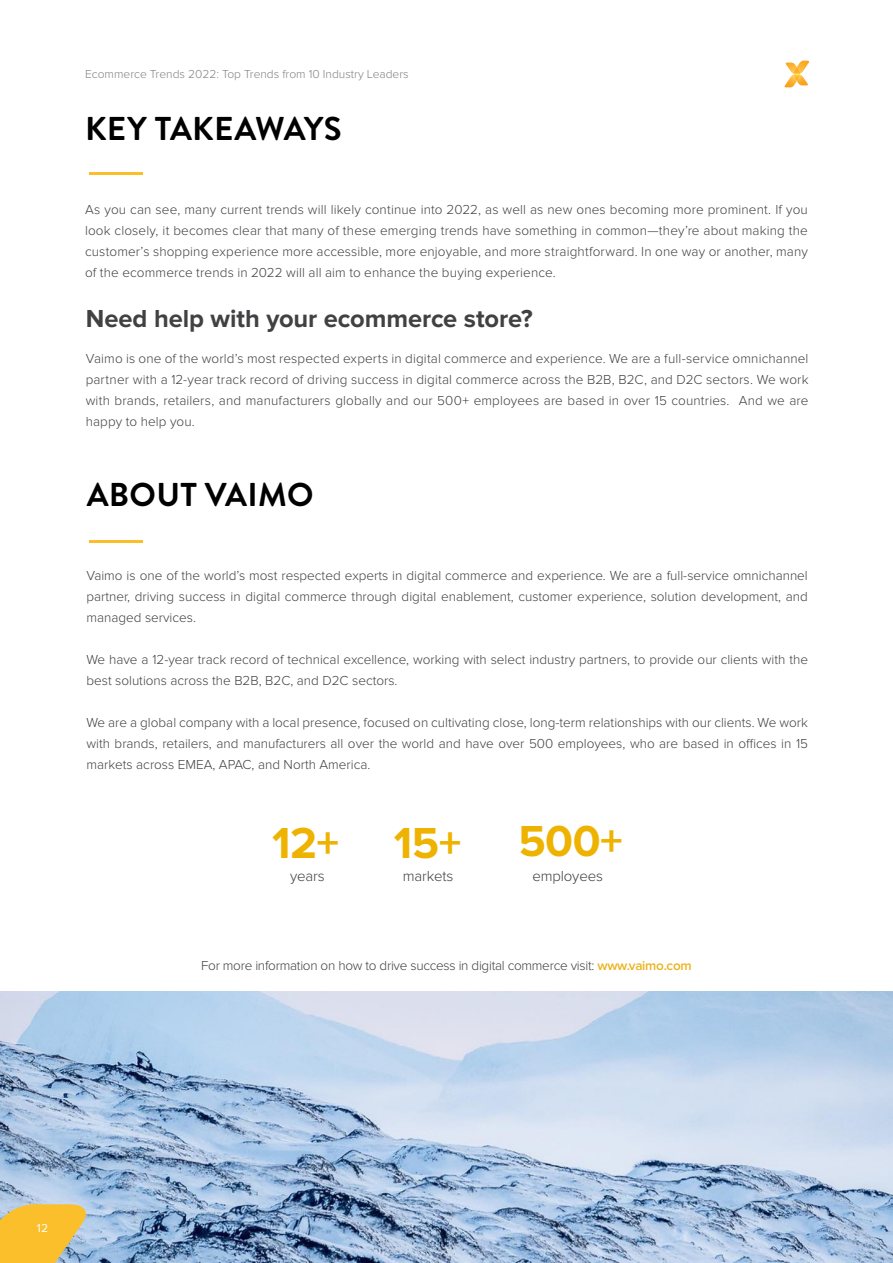
<style>
.page{position:relative;width:893px;height:1263px;background:#fff}
.page>*{position:absolute;margin:0;border:0;box-sizing:border-box;transform-origin:0 0}
.t1{font:700 45px "Proxima Nova";letter-spacing:-.01em;color:#eeb300}
.t2{font:700 33px "Brandon Grotesque";letter-spacing:.005em;color:#000}
.t3{font:700 25.5px "Proxima Nova";letter-spacing:-.005em;color:#414042}
.t4{font:300 15px "Proxima Nova";letter-spacing:-.01em;color:#414042}
.t5{font:300 13.5px/21px "Proxima Nova";color:#414042;text-align:justify}
.t6{font:300 13.5px "Proxima Nova";letter-spacing:-.02em;color:#414042}
.t7{font:300 12px "Proxima Nova";color:#808285}
.t8{font:12px "Proxima Nova";color:#fff}
.s1{font-weight:600;color:#ecb31f}
</style>
<div class="page">
<img style="left:0;top:992px;width:893px;height:271px">
<hr style="left:89px;top:172px;width:54px;height:3px;background:#fabf2b">
<hr style="left:89px;top:540px;width:54px;height:3px;background:#fabf2b">
<img style="left:799px;top:61px;width:11px;height:25px">
<img style="left:784px;top:63px;width:16px;height:25px">
<svg style="left:793px;top:67px;width:8px;height:14px"></svg>
<svg style="left:0;top:1204px;width:95px;height:59px;background:#e3be5a"></svg>
<p class="t7" style="left:85px;top:67px;width:325px">Ecommerce Trends 2022: Top Trends from 10 Industry Leaders</p>
<h2 class="t2" style="left:85px;top:105px;width:258px">KEY TAKEAWAYS</h2>
<p class="t5" style="left:85px;top:199px;width:724px">As you can see, many current trends will likely continue into 2022, as well as new ones becoming more prominent. If you look closely, it becomes clear that many of these emerging trends have something in common—they’re about making the customer’s shopping experience more accessible, more enjoyable, and more straightforward. In one way or another, many of the ecommerce trends in 2022 will all aim to enhance the buying experience.</p>
<h3 class="t3" style="left:86px;top:304px;width:448px">Need help with your ecommerce store?</h3>
<p class="t5" style="left:86px;top:348px;width:724px">Vaimo is one of the world’s most respected experts in digital commerce and experience. We are a full-service omnichannel partner with a 12-year track record of driving success in digital commerce across the B2B, B2C, and D2C sectors. We work with brands, retailers, and manufacturers globally and our 500+ employees are based in over 15 countries. And we are happy to help you.</p>
<h2 class="t2" style="left:87px;top:472px;width:228px">ABOUT VAIMO</h2>
<p class="t5" style="left:86px;top:565px;width:723px">Vaimo is one of the world’s most respected experts in digital commerce and experience. We are a full-service omnichannel partner, driving success in digital commerce through digital enablement, customer experience, solution development, and managed services.</p>
<p class="t5" style="left:86px;top:649px;width:723px">We have a 12-year track record of technical excellence, working with select industry partners, to provide our clients with the best solutions across the B2B, B2C, and D2C sectors.</p>
<p class="t5" style="left:86px;top:712px;width:723px">We are a global company with a local presence, focused on cultivating close, long-term relationships with our clients. We work with brands, retailers, and manufacturers all over the world and have over 500 employees, who are based in offices in 15 markets across EMEA, APAC, and North America.</p>
<h1 class="t1" style="left:272px;top:817px;width:69px">12+</h1>
<p class="t4" style="left:290px;top:867px;width:36px">years</p>
<h1 class="t1" style="left:394px;top:817px;width:69px">15+</h1>
<p class="t4" style="left:403px;top:867px;width:52px">markets</p>
<h1 class="t1" style="left:518px;top:815px;width:106px">500+</h1>
<p class="t4" style="left:532px;top:867px;width:72px">employees</p>
<p class="t6" style="left:201px;top:957px;width:492px">For more information on how to drive success in digital commerce visit: <span class="s1">www.vaimo.com</span></p>
<p class="t8" style="left:37px;top:1221px;width:13px">12</p>
</div>
